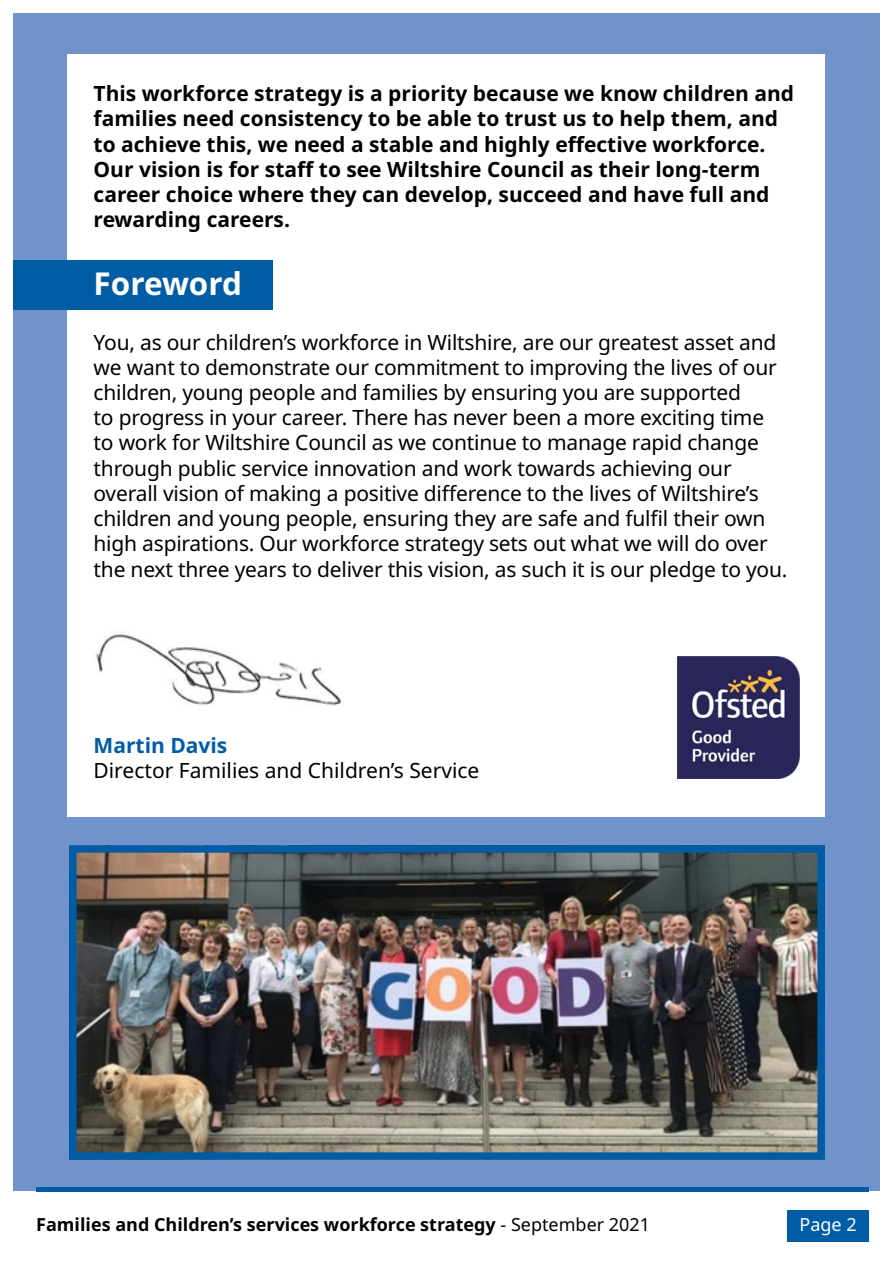
<style>
.page{position:relative;width:893px;height:1263px;background:#fff}
.page>*{position:absolute;margin:0;border:0;box-sizing:border-box;transform-origin:0 0}
.t1{font:700 31.5px "Noto Sans";color:#fff}
.t2{font:21px/25.2px "Noto Sans";letter-spacing:-.01em;color:#000}
.t3{font:700 21px/25.2px "Noto Sans";color:#000}
.t4{font:700 18px "Noto Sans";color:#000}
.t5{font:18px "Noto Sans";color:#fff}
.s1{font-weight:700;color:#005ca5}
.s2{font-weight:400}
</style>
<div class="page">
<div style="left:0;top:0;width:893px;height:1191px;background:#6f93ca"></div>
<div style="left:68px;top:54px;width:757px;height:762px;background:#fff"></div>
<div style="left:0;top:260px;width:272px;height:50px;background:#005ca5"></div>
<img style="left:95px;top:634px;width:246px;height:72px">
<div style="left:787px;top:1210px;width:81px;height:31px;background:#005ca5"></div>
<div style="left:36px;top:1187px;width:832px;height:5px;background:#005ca5"></div>
<img style="left:78px;top:854px;width:738px;height:297px">
<div style="left:69px;top:845px;width:756px;height:315px;border:8px solid #005ca5"></div>
<img style="left:677px;top:656px;width:122px;height:122px">
<div style="left:0;top:0;width:13px;height:1263px;background:#fff"></div>
<div style="left:880px;top:0;width:13px;height:1263px;background:#fff"></div>
<div style="left:0;top:0;width:893px;height:13px;background:#fff"></div>
<p class="t3" style="left:94px;top:81px;width:702px">This workforce strategy is a priority because we know children and families need consistency to be able to trust us to help them, and to achieve this, we need a stable and highly effective workforce.<br>Our vision is for staff to see Wiltshire Council as their long-term career choice where they can develop, succeed and have full and rewarding careers.</p>
<p class="t1" style="left:94px;top:261px;width:150px">Foreword</p>
<p class="t2" style="left:94px;top:330px;width:695px">You, as our children’s workforce in Wiltshire, are our greatest asset and we want to demonstrate our commitment to improving the lives of our children, young people and families by ensuring you are supported<br>to progress in your career. There has never been a more exciting time to work for Wiltshire Council as we continue to manage rapid change through public service innovation and work towards achieving our overall vision of making a positive difference to the lives of Wiltshire’s children and young people, ensuring they are safe and fulfil their own high aspirations. Our workforce strategy sets out what we will do over the next three years to deliver this vision, as such it is our pledge to you.</p>
<p class="t2" style="left:94px;top:733px;width:387px"><span class="s1">Martin Davis<br></span>Director Families and Children’s Service</p>
<p class="t4" style="left:36px;top:1212px;width:615px">Families and Children’s services workforce strategy <span class="s2">- September 2021</span></p>
<p class="t5" style="left:800px;top:1212px;width:59px">Page 2</p>
</div>
